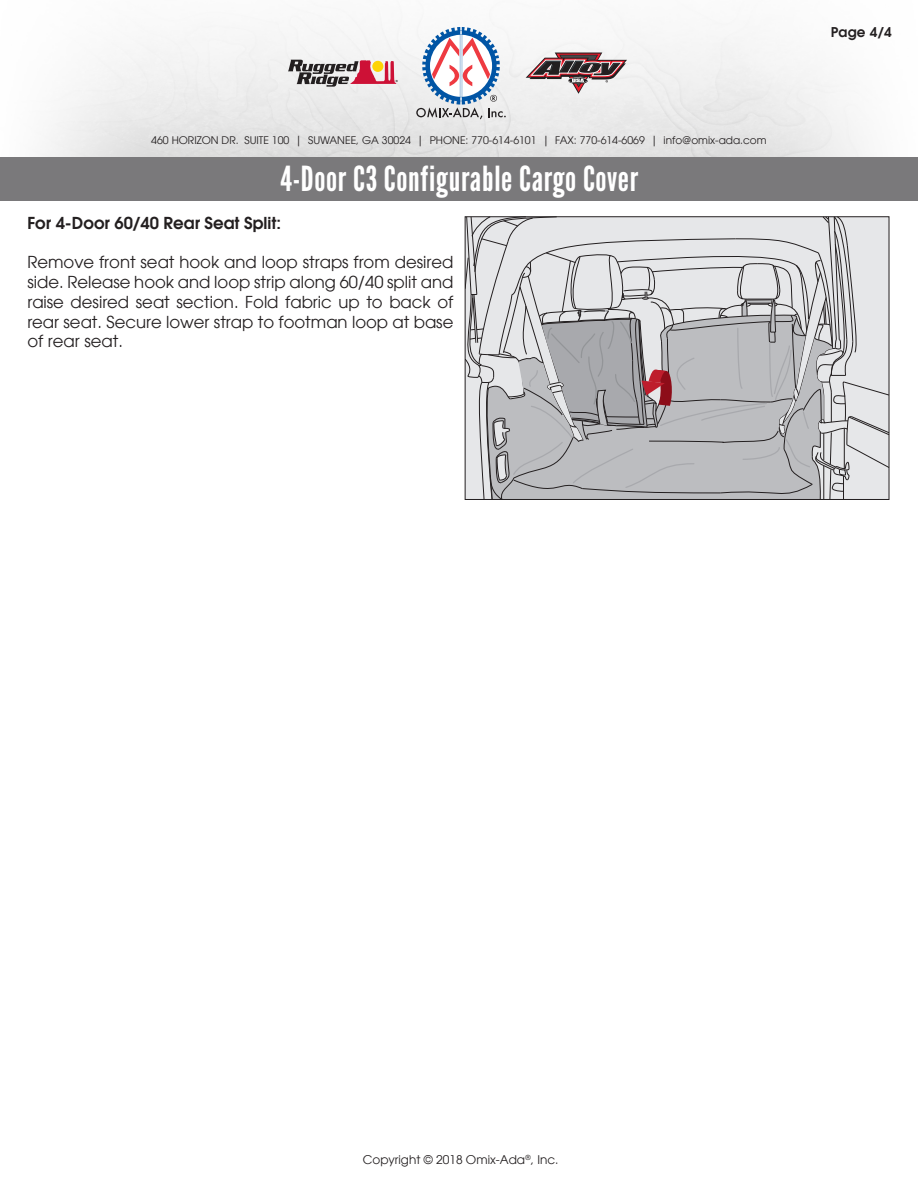
<style>
.page{position:relative;width:918px;height:1188px;background:#fff}
.page>*{position:absolute;margin:0;border:0;box-sizing:border-box;transform-origin:0 0}
.t1{font:34.5px "League Gothic";letter-spacing:.02em;color:#fff}
.t2{font:16.5px/19.8px "Avant Garde LT";color:#231f20;text-align:justify}
.t3{font:600 16.5px "Avant Garde LT";color:#231f20}
.t4{font:600 13.5px "Avant Garde LT";color:#231f20}
.t5{font:12px "Avant Garde LT";color:#231f20}
.t6{font:10.5px "Avant Garde LT";color:#231f20}
</style>
<div class="page">
<svg style="left:416px;top:27px;width:90px;height:92px"></svg>
<svg style="left:526px;top:53px;width:101px;height:41px"></svg>
<svg style="left:288px;top:60px;width:110px;height:27px"></svg>
<div style="left:1px;top:157px;width:917px;height:44px;background:#7a797b"></div>
<svg style="left:467px;top:218px;width:420px;height:280px"></svg>
<div style="left:465px;top:216px;width:424px;height:284px;border:1px solid #231f20"></div>
<p class="t6" style="left:151px;top:134px;width:617px">460 HORIZON DR. SUITE 100 | SUWANEE, GA 30024 | PHONE: 770-614-6101 | FAX: 770-614-6069 | info@omix-ada.com</p>
<h1 class="t1" style="left:281px;top:159px;width:359px">4-Door C3 Configurable Cargo Cover</h1>
<p class="t3" style="left:27px;top:212px;width:255px">For 4-Door 60/40 Rear Seat Split:</p>
<p class="t2" style="left:27px;top:252px;width:428px">Remove front seat hook and loop straps from desired side. Release hook and loop strip along 60/40 split and raise desired seat section. Fold fabric up to back of rear seat. Secure lower strap to footman loop at base of rear seat.</p>
<p class="t4" style="left:831px;top:23px;width:63px">Page 4/4</p>
<p class="t5" style="left:363px;top:1153px;width:197px">Copyright © 2018 Omix-Ada<sup>®</sup>, Inc.</p>
</div>
